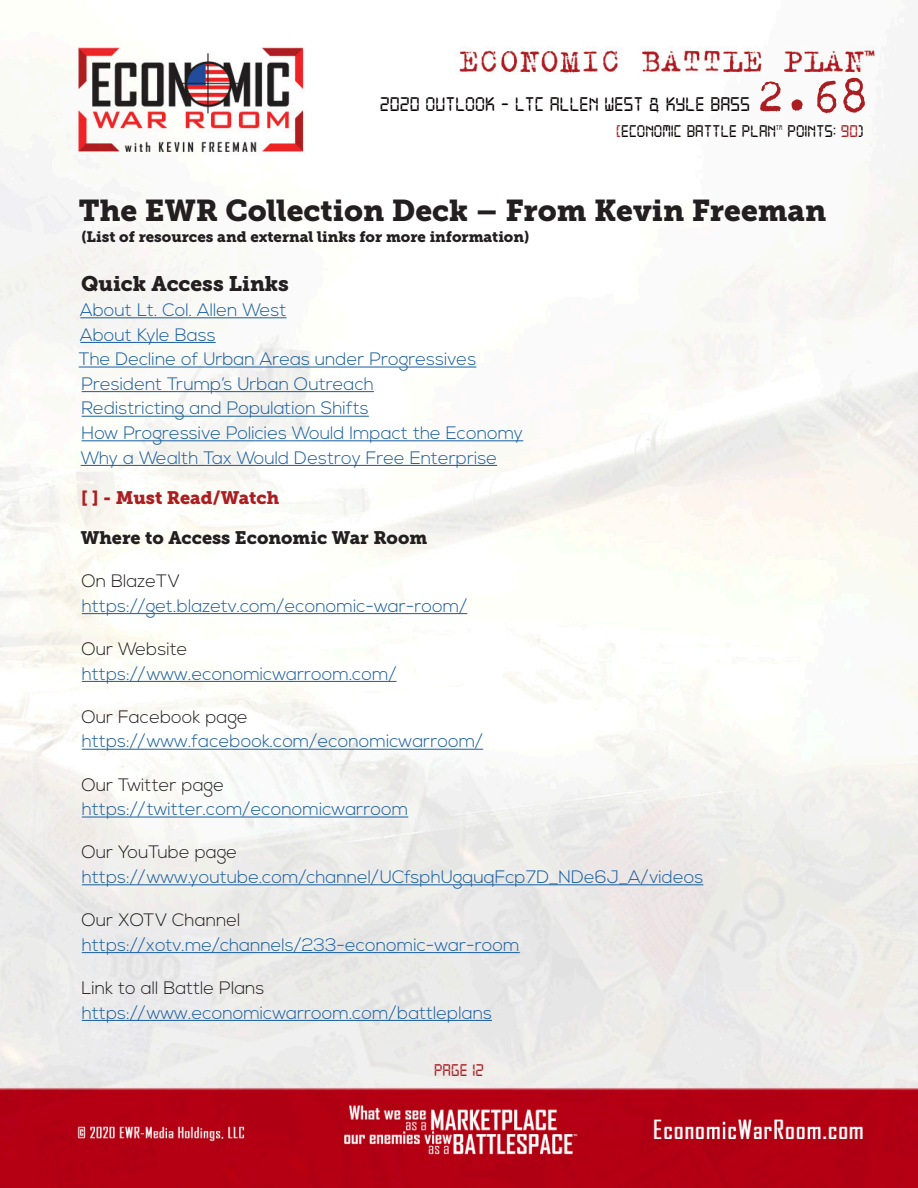
<style>
.page{position:relative;width:918px;height:1188px;background:#fff}
.page>*{position:absolute;margin:0;border:0;box-sizing:border-box;transform-origin:0 0}
.t1{font:51px "Trixie";color:#aa1e21}
.t2{font:30px "Museo Slab 900";color:#231f20}
.t3{font:21px "Digital 7";color:#080302}
.t4{font:21px "Museo Slab 900";color:#231f20}
.t5{font:300 18px "Nexa";color:#175d9e}
.t6{font:300 18px "Nexa";color:#231f20}
.t7{font:18px "Digital 7";color:#080302}
.t8{font:18px "Museo Slab 900";color:#231f20}
.t9{font:18px "Museo Slab 900";color:#aa1e21}
.t10{font:18px "Digital 7";color:#aa1e21}
.t11{font:15px "Museo Slab 900";color:#231f20}
.t12{font:7.05px "Digital 7";color:#080302}
.s1{color:#aa1e21}
</style>
<div class="page">
<img style="left:0;top:29px;width:918px;height:1159px">
<hr style="left:80px;top:317px;width:207px;height:1px;background:#175d9e">
<hr style="left:80px;top:342px;width:136px;height:1px;background:#175d9e">
<hr style="left:79px;top:367px;width:397px;height:1px;background:#175d9e">
<hr style="left:82px;top:391px;width:292px;height:1px;background:#175d9e">
<hr style="left:82px;top:416px;width:287px;height:1px;background:#175d9e">
<hr style="left:82px;top:440px;width:441px;height:1px;background:#175d9e">
<hr style="left:81px;top:465px;width:416px;height:1px;background:#175d9e">
<hr style="left:82px;top:613px;width:385px;height:1px;background:#175d9e">
<hr style="left:82px;top:681px;width:315px;height:1px;background:#175d9e">
<hr style="left:82px;top:749px;width:401px;height:1px;background:#175d9e">
<hr style="left:82px;top:817px;width:326px;height:1px;background:#175d9e">
<hr style="left:82px;top:884px;width:621px;height:1px;background:#175d9e">
<hr style="left:82px;top:952px;width:438px;height:1px;background:#175d9e">
<hr style="left:82px;top:1020px;width:410px;height:1px;background:#175d9e">
<h1 class="t1" style="left:756px;top:62px;width:114px">2.68</h1>
<p class="t7" style="left:616px;top:123px;width:161px"><span class="s1">[</span>ECONOMIC BATTLE PLAN</p>
<p class="t12" style="left:776px;top:124px;width:8px">TM</p>
<p class="t7" style="left:788px;top:123px;width:78px">POINTS: <span class="s1">90</span>)</p>
<p class="t3" style="left:380px;top:95px;width:372px">2020 OUTLOOK - LTC ALLEN WEST &amp; KYLE BASS</p>
<p class="t2" style="left:79px;top:193px;width:749px">The EWR Collection Deck – From Kevin Freeman</p>
<p class="t11" style="left:81px;top:228px;width:449px">(List of resources and external links for more information)</p>
<p class="t4" style="left:81px;top:272px;width:209px">Quick Access Links</p>
<p class="t5" style="left:80px;top:299px;width:208px">About Lt. Col. Allen West</p>
<p class="t5" style="left:80px;top:324px;width:137px">About Kyle Bass</p>
<p class="t5" style="left:79px;top:349px;width:399px">The Decline of Urban Areas under Progressives</p>
<p class="t5" style="left:82px;top:373px;width:294px">President Trump’s Urban Outreach</p>
<p class="t5" style="left:82px;top:398px;width:289px">Redistricting and Population Shifts</p>
<p class="t5" style="left:82px;top:422px;width:443px">How Progressive Policies Would Impact the Economy</p>
<p class="t5" style="left:81px;top:447px;width:418px">Why a Wealth Tax Would Destroy Free Enterprise</p>
<p class="t9" style="left:81px;top:487px;width:200px">[ ] - Must Read/Watch</p>
<p class="t8" style="left:81px;top:527px;width:348px">Where to Access Economic War Room</p>
<p class="t6" style="left:81px;top:571px;width:100px">On BlazeTV</p>
<p class="t5" style="left:82px;top:595px;width:387px">https://get.blazetv.com/economic-war-room/</p>
<p class="t6" style="left:81px;top:638px;width:108px">Our Website</p>
<p class="t5" style="left:82px;top:663px;width:316px">https://www.economicwarroom.com/</p>
<p class="t6" style="left:81px;top:706px;width:168px">Our Facebook page</p>
<p class="t5" style="left:82px;top:731px;width:403px">https://www.facebook.com/economicwarroom/</p>
<p class="t6" style="left:81px;top:774px;width:144px">Our Twitter page</p>
<p class="t5" style="left:82px;top:799px;width:328px">https://twitter.com/economicwarroom</p>
<p class="t6" style="left:81px;top:842px;width:157px">Our YouTube page</p>
<p class="t5" style="left:82px;top:866px;width:623px">https://www.youtube.com/channel/UCfsphUgquqFcp7D_NDe6J_A/videos</p>
<p class="t6" style="left:81px;top:910px;width:161px">Our XOTV Channel</p>
<p class="t5" style="left:82px;top:934px;width:439px">https://xotv.me/channels/233-economic-war-room</p>
<p class="t6" style="left:82px;top:977px;width:184px">Link to all Battle Plans</p>
<p class="t5" style="left:82px;top:1002px;width:412px">https://www.economicwarroom.com/battleplans</p>
<p class="t10" style="left:434px;top:1062px;width:51px">PAGE 12</p>
</div>
